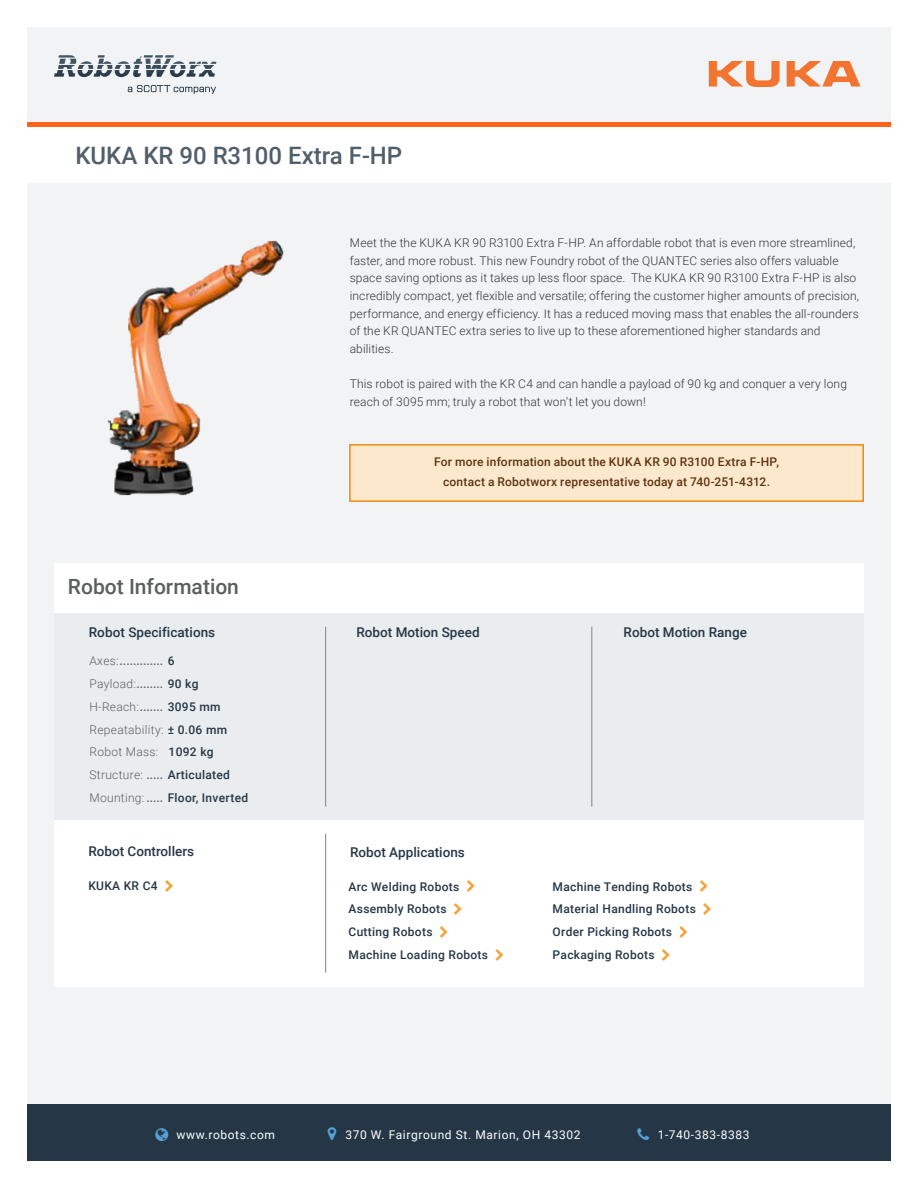
<style>
.page{position:relative;width:918px;height:1188px;background:#fff}
.page>*{position:absolute;margin:0;border:0;box-sizing:border-box;transform-origin:0 0}
.t1{font:500 24px "Roboto";color:#515f6b}
.t2{font:500 21px "Roboto";color:#595e61}
.t3{font:500 13.5px "Roboto";color:#253746}
.t4{font:300 12px/17.7px "Roboto";letter-spacing:.01em;color:#30363a}
.t5{font:300 12px/22.8px "Roboto";letter-spacing:.025em;color:#595e61}
.t6{font:500 12px/22.8px "Roboto";letter-spacing:.025em;color:#253746}
.t7{font:500 12px/19.8px "Roboto";letter-spacing:.015em;color:#5e3311;text-align:center}
.t8{font:12px "Roboto";letter-spacing:.05em;color:#fff}
.s1{font-weight:500}
.s2{font-weight:500;color:#253746}
</style>
<div class="page">
<div style="left:27px;top:27px;width:864px;height:1134px;background:#f1f3f4"></div>
<div style="left:54px;top:563px;width:810px;height:50px;background:#fff"></div>
<div style="left:54px;top:613px;width:810px;height:207px;background:#eaedef"></div>
<div style="left:54px;top:820px;width:810px;height:166px;background:#fff"></div>
<hr style="left:325px;top:627px;width:1px;height:180px;background:#768692">
<hr style="left:325px;top:834px;width:1px;height:139px;background:#768692">
<hr style="left:592px;top:627px;width:1px;height:180px;background:#768692">
<div style="left:27px;top:127px;width:864px;height:56px;background:#fff"></div>
<div style="left:27px;top:1105px;width:864px;height:56px;background:#253746"></div>
<img style="left:107px;top:240px;width:177px;height:256px">
<svg style="left:349px;top:444px;width:515px;height:58px"></svg>
<svg style="left:128px;top:85px;width:88px;height:9px"></svg>
<svg style="left:54px;top:55px;width:162px;height:22px"></svg>
<svg style="left:709px;top:61px;width:71px;height:26px"></svg>
<svg style="left:787px;top:61px;width:73px;height:26px"></svg>
<div style="left:27px;top:122px;width:864px;height:5px;background:#ff641a"></div>
<h1 class="t1" style="left:76px;top:138px;width:328px">KUKA KR 90 R3100 Extra F-HP</h1>
<p class="t4" style="left:350px;top:233px;width:511px">Meet the the KUKA KR 90 R3100 Extra F-HP. An affordable robot that is even more streamlined, faster, and more robust. This new Foundry robot of the QUANTEC series also offers valuable space saving options as it takes up less floor space. The KUKA KR 90 R3100 Extra F-HP is also incredibly compact, yet flexible and versatile; offering the customer higher amounts of precision, performance, and energy efficiency. It has a reduced moving mass that enables the all-rounders of the KR QUANTEC extra series to live up to these aforementioned higher standards and abilities.</p>
<p class="t4" style="left:350px;top:375px;width:499px">This robot is paired with the KR C4 and can handle a payload of 90 kg and conquer a very long reach of 3095 mm; truly a robot that won't let you down!</p>
<h2 class="t2" style="left:68px;top:572px;width:173px">Robot Information</h2>
<p class="t3" style="left:89px;top:623px;width:128px">Robot Specifications</p>
<p class="t5" style="left:89px;top:649px;width:160px">Axes:<span class="s1">.............</span> <span class="s2">6<br></span>Payload:<span class="s1">........</span> <span class="s2">90 kg<br></span>H-Reach:<span class="s1">.......</span> <span class="s2">3095 mm<br></span>Repeatability: <span class="s2">± 0.06 mm<br></span>Robot Mass: <span class="s2">1092 kg<br></span>Structure: <span class="s1">.....</span> <span class="s2">Articulated<br></span>Mounting: <span class="s1">.....</span> <span class="s2">Floor, Inverted</span></p>
<p class="t3" style="left:88px;top:842px;width:107px">Robot Controllers</p>
<p class="t6" style="left:88px;top:874px;width:71px">KUKA KR C4</p>
<p class="t7" style="left:434px;top:452px;width:346px">For more information about the KUKA KR 90 R3100 Extra F-HP, contact a Robotworx representative today at 740-251-4312.</p>
<p class="t3" style="left:357px;top:623px;width:125px">Robot Motion Speed</p>
<p class="t3" style="left:624px;top:623px;width:125px">Robot Motion Range</p>
<p class="t3" style="left:350px;top:842px;width:116px">Robot Applications</p>
<p class="t6" style="left:349px;top:874px;width:141px">Arc Welding Robots<br>Assembly Robots<br>Cutting Robots<br>Machine Loading Robots</p>
<p class="t6" style="left:553px;top:874px;width:145px">Machine Tending Robots<br>Material Handling Robots<br>Order Picking Robots<br>Packaging Robots</p>
<p class="t8" style="left:177px;top:1126px;width:100px">www.robots.com</p>
<p class="t8" style="left:345px;top:1126px;width:237px">370 W. Fairground St. Marion, OH 43302</p>
<p class="t8" style="left:658px;top:1126px;width:93px">1-740-383-8383</p>
</div>
